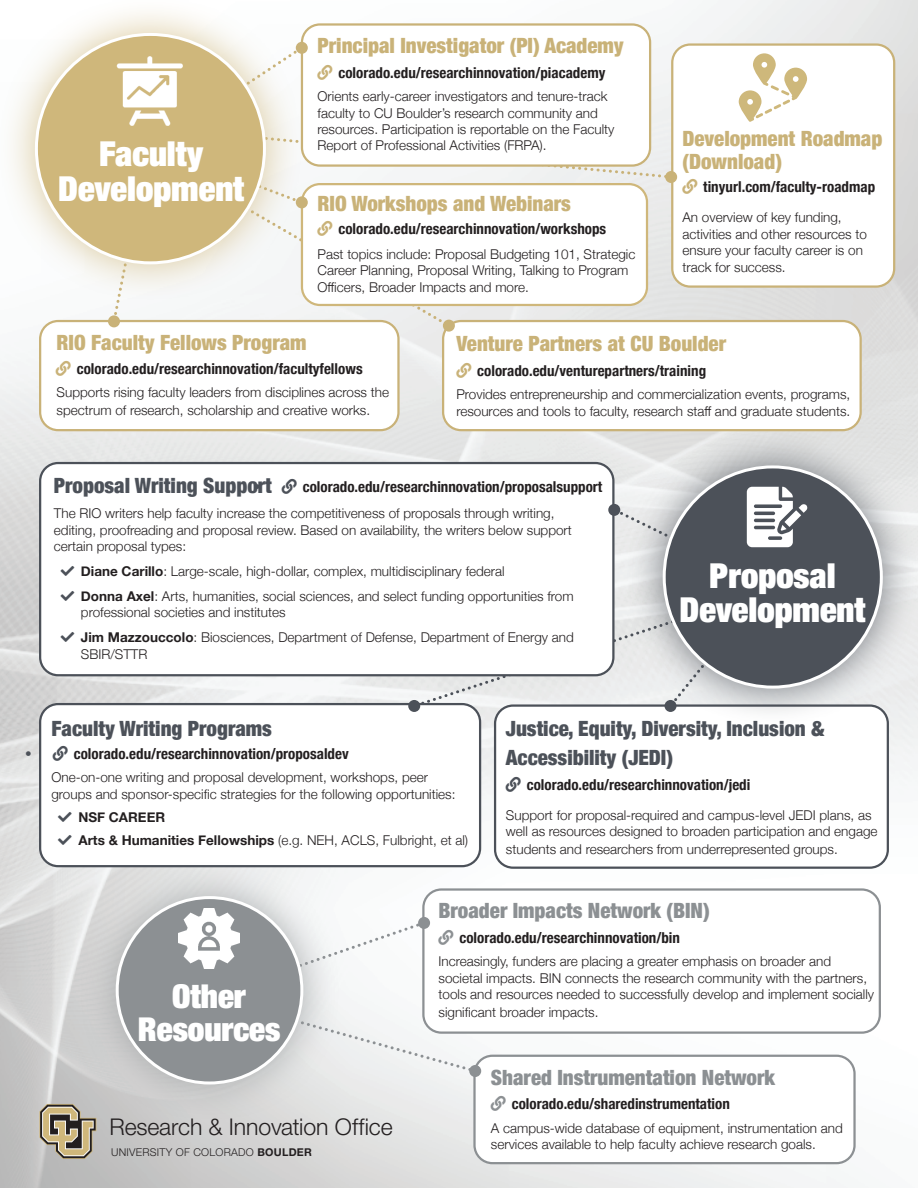
<style>
.page{position:relative;width:918px;height:1188px;background:#fff}
.page>*{position:absolute;margin:0;border:0;box-sizing:border-box;transform-origin:0 0}
.t1{font:900 expanded 34.5px/34.5px "Helvetica Neue";color:#fff;text-align:center}
.t2{font:900 expanded 33px/33px "Helvetica Neue";color:#fff;text-align:center}
.t3{font:300 23.1px "Helvetica Neue";letter-spacing:-.005em;color:#231f20}
.t4{font:900 condensed 21px/22.5px "Helvetica Neue";color:#c9b278}
.t5{font:900 condensed 21px/28.8px "Helvetica Neue";color:#4c5159}
.t6{font:900 condensed 21px "Helvetica Neue";color:#8c9093}
.t7{font:700 condensed 15px "Helvetica Neue";color:#231f20}
.t8{font:300 13.5px/16.5px "Helvetica Neue";color:#231f20}
.t9{font:700 13.5px/23.2px "Helvetica Neue";color:#231f20}
.t10{font:300 10.8px "Helvetica Neue";letter-spacing:.025em;color:#231f20}
.s1{font-weight:700}
.s2{font-weight:300}
</style>
<div class="page">
<img style="left:0;top:0;width:918px;height:1188px">
<div style="left:495px;top:706px;width:393px;height:162px;background:#fff;border-radius:18px"></div>
<div style="left:494px;top:704px;width:395px;height:165px;border:2px solid #4c5159;border-radius:18px"></div>
<div style="left:40px;top:704px;width:440px;height:162px;background:#fff;border-radius:18px"></div>
<div style="left:39px;top:703px;width:442px;height:164px;border:2px solid #4c5159;border-radius:18px"></div>
<div style="left:443px;top:321px;width:418px;height:109px;background:#fff;border-radius:18px"></div>
<div style="left:442px;top:320px;width:420px;height:111px;border:2px solid #c9b278;border-radius:18px"></div>
<div style="left:40px;top:321px;width:358px;height:109px;background:#fff;border-radius:18px"></div>
<div style="left:39px;top:320px;width:361px;height:111px;border:2px solid #c9b278;border-radius:18px"></div>
<div style="left:408px;top:700px;width:12px;height:12px;background:#4c5159;border-radius:50%"></div>
<div style="left:40px;top:463px;width:573px;height:212px;background:#fff;border-radius:18px"></div>
<div style="left:39px;top:462px;width:576px;height:214px;border:2px solid #4c5159;border-radius:18px"></div>
<div style="left:423px;top:890px;width:457px;height:143px;background:#fff;border-radius:18px"></div>
<div style="left:422px;top:888px;width:459px;height:146px;border:2px solid #8c9093;border-radius:18px"></div>
<div style="left:418px;top:917px;width:12px;height:12px;background:#8c9093;border-radius:50%"></div>
<div style="left:475px;top:1056px;width:380px;height:107px;background:#fff;border-radius:18px"></div>
<div style="left:473px;top:1055px;width:383px;height:109px;border:2px solid #8c9093;border-radius:18px"></div>
<svg style="left:39px;top:1104px;width:57px;height:55px;background:#9f947b"></svg>
<div style="left:626px;top:428px;width:292px;height:298px;background:#4c5159;opacity:.75"></div>
<div style="left:664px;top:467px;width:217px;height:220px;background:#4c5159;border-radius:50%"></div>
<div style="left:672px;top:45px;width:222px;height:242px;background:#fff;border-radius:18px"></div>
<div style="left:671px;top:43px;width:224px;height:245px;border:2px solid #c9b278;border-radius:18px"></div>
<div style="left:665px;top:171px;width:12px;height:12px;background:#c9b278;border-radius:50%"></div>
<svg style="left:413px;top:487px;width:395px;height:222px"></svg>
<svg style="left:739px;top:53px;width:68px;height:69px"></svg>
<div style="left:302px;top:24px;width:348px;height:142px;background:#fff;border-radius:18px"></div>
<div style="left:301px;top:23px;width:350px;height:144px;border:2px solid #c9b278;border-radius:18px"></div>
<div style="left:443px;top:320px;width:12px;height:12px;background:#c9b278;border-radius:50%"></div>
<div style="left:108px;top:315px;width:12px;height:12px;background:#c9b278;border-radius:50%"></div>
<div style="left:0;top:0;width:303px;height:301px;background:#cfb77b;opacity:.75"></div>
<div style="left:36px;top:34px;width:228px;height:229px;background:#cfb77b;border-radius:50%"></div>
<div style="left:469px;top:1065px;width:12px;height:12px;background:#8c9093;border-radius:50%"></div>
<div style="left:79px;top:859px;width:262px;height:263px;background:#95999b;opacity:.75"></div>
<div style="left:117px;top:898px;width:185px;height:185px;background:#8c9093;border-radius:50%"></div>
<img style="left:178px;top:908px;width:57px;height:61px">
<svg style="left:207px;top:920px;width:269px;height:154px"></svg>
<svg style="left:111px;top:45px;width:561px;height:282px"></svg>
<h1 class="t1" style="left:58px;top:136px;width:187px">Faculty<br>Development</h1>
<h3 class="t4" style="left:318px;top:33px;width:308px">Principal Investigator (PI) Academy</h3>
<p class="t7" style="left:338px;top:60px;width:268px">colorado.edu/researchinnovation/piacademy</p>
<p class="t8" style="left:318px;top:87px;width:298px">Orients early-career investigators and tenure-track faculty to CU Boulder’s research community and resources. Participation is reportable on the Faculty Report of Professional Activities (FRPA).</p>
<h3 class="t4" style="left:318px;top:191px;width:255px">RIO Workshops and Webinars</h3>
<p class="t8" style="left:318px;top:245px;width:319px">Past topics include: Proposal Budgeting 101, Strategic<br>Career Planning, Proposal Writing, Talking to Program<br>Officers, Broader Impacts and more.</p>
<p class="t7" style="left:338px;top:216px;width:269px">colorado.edu/researchinnovation/workshops</p>
<h3 class="t4" style="left:682px;top:126px;width:201px">Development Roadmap (Download)</h3>
<p class="t8" style="left:682px;top:208px;width:186px">An overview of key funding, activities and other resources to ensure your faculty career is on track for success.</p>
<p class="t7" style="left:703px;top:174px;width:173px">tinyurl.com/faculty-roadmap</p>
<h3 class="t4" style="left:57px;top:331px;width:252px">RIO Faculty Fellows Program</h3>
<p class="t8" style="left:57px;top:382px;width:334px;line-height:18px">Supports rising faculty leaders from disciplines across the spectrum of research, scholarship and creative works.</p>
<p class="t7" style="left:77px;top:356px;width:287px">colorado.edu/researchinnovation/facultyfellows</p>
<h3 class="t4" style="left:456px;top:331px;width:271px">Venture Partners at CU Boulder</h3>
<p class="t7" style="left:477px;top:358px;width:230px">colorado.edu/venturepartners/training</p>
<p class="t8" style="left:456px;top:385px;width:395px">Provides entrepreneurship and commercialization events, programs, resources and tools to faculty, research staff and graduate students.</p>
<h3 class="t5" style="left:54px;top:470px;width:219px">Proposal Writing Support</h3>
<p class="t7" style="left:303px;top:474px;width:301px">colorado.edu/researchinnovation/proposalsupport</p>
<p class="t8" style="left:54px;top:504px;width:519px">The RIO writers help faculty increase the competitiveness of proposals through writing, editing, proofreading and proposal review. Based on availability, the writers below support certain proposal types:</p>
<p class="t8" style="left:81px;top:558px;width:494px;line-height:24.8px"><span class="s1">Diane Carillo</span>: Large-scale, high-dollar, complex, multidisciplinary federal<br><span class="s1">Donna Axel</span>: Arts, humanities, social sciences, and select funding opportunities from</p>
<p class="t8" style="left:81px;top:599px;width:495px;line-height:24.8px">professional societies and institutes<br><span class="s1">Jim Mazzouccolo</span>: Biosciences, Department of Defense, Department of Energy and</p>
<p class="t8" style="left:81px;top:645px;width:68px">SBIR/STTR</p>
<h1 class="t1" style="left:680px;top:557px;width:187px">Proposal<br>Development</h1>
<h3 class="t5" style="left:51px;top:713px;width:222px">Faculty Writing Programs</h3>
<p class="t8" style="left:51px;top:768px;width:406px">One-on-one writing and proposal development, workshops, peer groups and sponsor-specific strategies for the following opportunities:</p>
<p class="t9" style="left:78px;top:806px;width:391px">NSF CAREER<br>Arts &amp; Humanities Fellowships <span class="s2">(e.g. NEH, ACLS, Fulbright, et al)</span></p>
<p class="t7" style="left:74px;top:741px;width:276px">colorado.edu/researchinnovation/proposaldev</p>
<h3 class="t5" style="left:506px;top:713px;width:320px">Justice, Equity, Diversity, Inclusion &amp;<br>Accessibility (JEDI)</h3>
<p class="t7" style="left:527px;top:772px;width:225px">colorado.edu/researchinnovation/jedi</p>
<p class="t8" style="left:506px;top:806px;width:373px">Support for proposal-required and campus-level JEDI plans, as well as resources designed to broaden participation and engage</p>
<p class="t8" style="left:506px;top:840px;width:333px">students and researchers from underrepresented groups.</p>
<h2 class="t2" style="left:138px;top:979px;width:144px">Other<br>Resources</h2>
<h3 class="t3" style="left:109px;top:1112px;width:285px">Research &amp; Innovation Office</h3>
<p class="t10" style="left:111px;top:1146px;width:202px">UNIVERSITY OF COLORADO <span class="s1">BOULDER</span></p>
<h3 class="t6" style="left:439px;top:893px;width:273px">Broader Impacts Network (BIN)</h3>
<p class="t7" style="left:459px;top:925px;width:222px">colorado.edu/researchinnovation/bin</p>
<p class="t8" style="left:439px;top:952px;width:437px">Increasingly, funders are placing a greater emphasis on broader and societal impacts. BIN connects the research community with the partners, tools and resources needed to successfully develop and implement socially</p>
<p class="t8" style="left:439px;top:1003px;width:162px">significant broader impacts.</p>
<h3 class="t6" style="left:491px;top:1060px;width:286px">Shared Instrumentation Network</h3>
<p class="t7" style="left:512px;top:1092px;width:220px">colorado.edu/sharedinstrumentation</p>
<p class="t8" style="left:491px;top:1119px;width:354px">A campus-wide database of equipment, instrumentation and services available to help faculty achieve research goals.</p>
</div>
